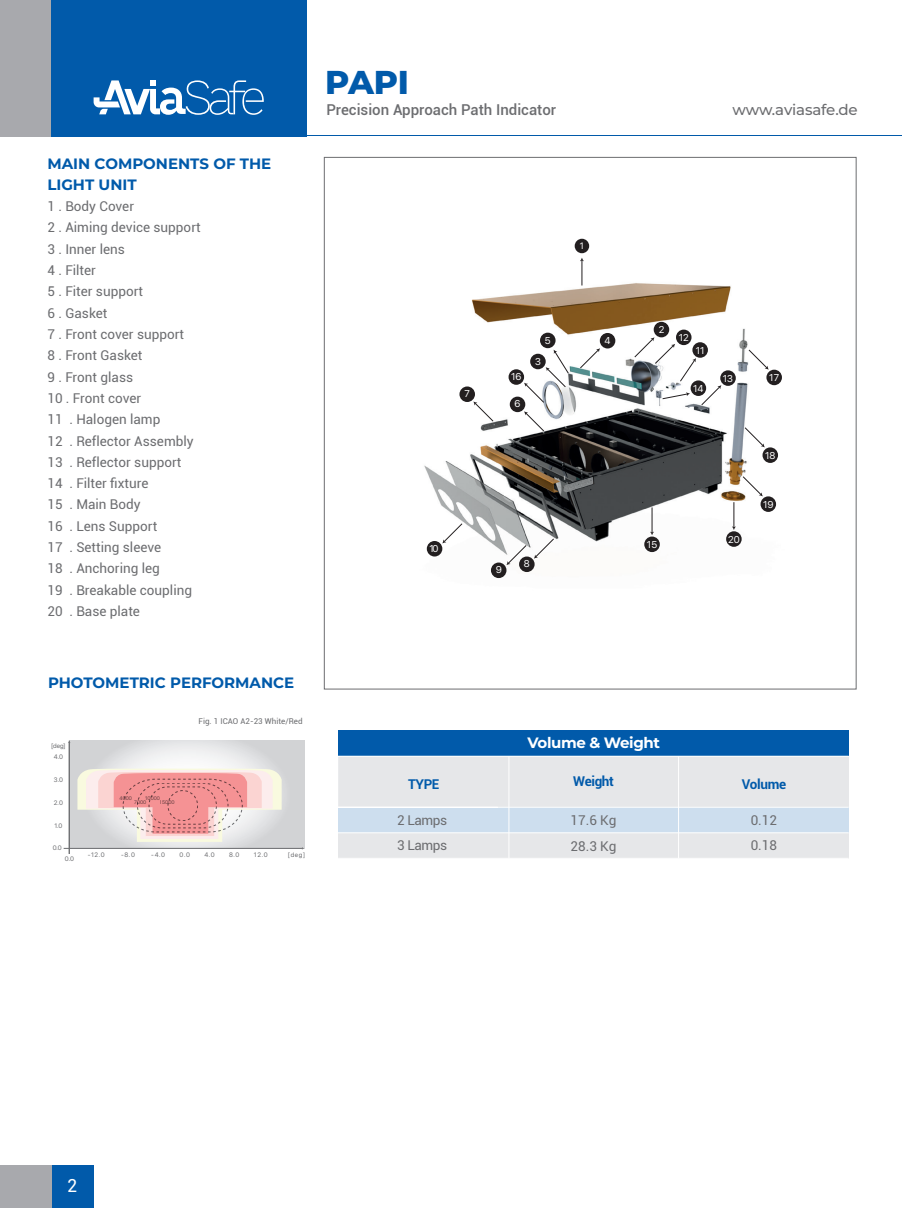
<style>
.page{position:relative;width:902px;height:1208px;background:#fff}
.page>*{position:absolute;margin:0;border:0;box-sizing:border-box;transform-origin:0 0}
.t1{font:800 33px "Montserrat";color:#015aaa}
.t2{font:18px "Roboto";color:#fff}
.t3{font:700 15px/21.3px "Montserrat";color:#015aaa}
.t4{font:500 15px "Roboto";color:#6c6d70}
.t5{font:500 15px "Montserrat";letter-spacing:-.01em;color:#6c6d70}
.t6{font:700 15px "Montserrat";letter-spacing:-.025em;color:#fff}
.t7{font:13.5px/21.3px "Roboto";color:#6c6d70}
.t8{font:700 13.5px "Roboto";letter-spacing:-.025em;color:#015aaa}
.t9{font:13.5px/25.5px "Roboto";letter-spacing:-.025em;color:#6c6d70}
.t10{font:9.9px "SF Pro";color:#fff}
.t11{font:9.15px "SF Pro";color:#fff}
.t12{font:7.95px "Roboto";letter-spacing:.005em;color:#6c6d70}
.t13{font:6.45px/11.4px "SF Pro";letter-spacing:.1em;color:#6c6d70;text-align:center}
.t14{font:5.1px/3.6px "SF Pro";color:#6c6d70}
</style>
<div class="page">
<div style="left:51px;top:1165px;width:43px;height:43px;background:#015aaa"></div>
<div style="left:0;top:1165px;width:51px;height:43px;background:#a8a9ad"></div>
<div style="left:0;top:0;width:52px;height:136px;background:#a8a9ad"></div>
<div style="left:51px;top:0;width:255px;height:136px;background:#015aaa"></div>
<hr style="left:51px;top:135px;width:850px;height:1px;background:#015aaa">
<svg style="left:94px;top:80px;width:170px;height:35px"></svg>
<img style="left:424px;top:238px;width:358px;height:341px">
<div style="left:574px;top:239px;width:15px;height:14px;background:#231f20;border-radius:50%"></div>
<div style="left:653px;top:322px;width:16px;height:15px;background:#231f20;border-radius:50%"></div>
<div style="left:599px;top:333px;width:16px;height:15px;background:#231f20;border-radius:50%"></div>
<div style="left:540px;top:333px;width:15px;height:15px;background:#231f20;border-radius:50%"></div>
<div style="left:509px;top:396px;width:16px;height:16px;background:#231f20;border-radius:50%"></div>
<div style="left:459px;top:386px;width:16px;height:16px;background:#231f20;border-radius:50%"></div>
<div style="left:519px;top:556px;width:15px;height:16px;background:#231f20;border-radius:50%"></div>
<div style="left:491px;top:562px;width:15px;height:16px;background:#231f20;border-radius:50%"></div>
<div style="left:427px;top:541px;width:15px;height:15px;background:#231f20;border-radius:50%"></div>
<svg style="left:580px;top:258px;width:4px;height:27px"></svg>
<div style="left:508px;top:369px;width:16px;height:16px;background:#231f20;border-radius:50%"></div>
<svg style="left:524px;top:350px;width:45px;height:53px"></svg>
<svg style="left:524px;top:411px;width:20px;height:20px"></svg>
<svg style="left:473px;top:401px;width:20px;height:21px"></svg>
<svg style="left:442px;top:523px;width:20px;height:20px"></svg>
<svg style="left:506px;top:545px;width:20px;height:20px"></svg>
<svg style="left:534px;top:538px;width:20px;height:20px"></svg>
<div style="left:644px;top:536px;width:15px;height:16px;background:#231f20;border-radius:50%"></div>
<svg style="left:650px;top:507px;width:4px;height:28px"></svg>
<div style="left:726px;top:531px;width:15px;height:16px;background:#231f20;border-radius:50%"></div>
<svg style="left:731px;top:502px;width:4px;height:28px"></svg>
<div style="left:760px;top:496px;width:16px;height:16px;background:#231f20;border-radius:50%"></div>
<svg style="left:742px;top:476px;width:20px;height:20px"></svg>
<div style="left:762px;top:447px;width:16px;height:16px;background:#231f20;border-radius:50%"></div>
<svg style="left:744px;top:427px;width:20px;height:20px"></svg>
<div style="left:766px;top:370px;width:15px;height:15px;background:#231f20;border-radius:50%"></div>
<svg style="left:748px;top:349px;width:20px;height:21px"></svg>
<div style="left:720px;top:370px;width:15px;height:16px;background:#231f20;border-radius:50%"></div>
<div style="left:676px;top:329px;width:15px;height:16px;background:#231f20;border-radius:50%"></div>
<svg style="left:634px;top:337px;width:87px;height:68px"></svg>
<svg style="left:579px;top:348px;width:21px;height:20px"></svg>
<div style="left:338px;top:757px;width:510px;height:50px;background:#e6e7e9"></div>
<div style="left:338px;top:730px;width:510px;height:26px;background:#015aaa"></div>
<div style="left:338px;top:807px;width:510px;height:25px;background:#cddeee"></div>
<div style="left:338px;top:832px;width:510px;height:26px;background:#e6e7e9"></div>
<hr style="left:678px;top:756px;width:1px;height:102px;background:#fff">
<hr style="left:317px;top:807px;width:531px;height:1px;background:#fff">
<hr style="left:317px;top:832px;width:531px;height:1px;background:#fff">
<hr style="left:508px;top:756px;width:1px;height:102px;background:#fff">
<svg style="left:70px;top:740px;width:234px;height:108px;background:#dcdcde"></svg>
<hr style="left:64px;top:848px;width:238px;height:1px;background:#6c6d70">
<svg style="left:77px;top:767px;width:204px;height:75px;background:#edc2c0"></svg>
<hr style="left:69px;top:742px;width:1px;height:112px;background:#6c6d70">
<p class="t3" style="left:47px;top:152px;width:225px">MAIN COMPONENTS OF THE<br>LIGHT UNIT</p>
<p class="t7" style="left:47px;top:195px;width:155px">1 . Body Cover<br>2 . Aiming device support<br>3 . Inner lens<br>4 . Filter<br>5 . Fiter support<br>6 . Gasket<br>7 . Front cover support<br>8 . Front Gasket<br>9 . Front glass<br>10 . Front cover<br>11 . Halogen lamp<br>12 . Reflector Assembly<br>13 . Reflector support<br>14 . Filter fixture<br>15 . Main Body<br>16 . Lens Support<br>17 . Setting sleeve<br>18 . Anchoring leg<br>19 . Breakable coupling<br>20 . Base plate</p>
<h1 class="t1" style="left:325px;top:58px;width:85px">PAPI</h1>
<p class="t4" style="left:326px;top:99px;width:231px">Precision Approach Path Indicator</p>
<p class="t5" style="left:732px;top:99px;width:127px">www.aviasafe.de</p>
<p class="t10" style="left:464px;top:388px;width:7px">7</p>
<p class="t11" style="left:580px;top:240px;width:6px">1</p>
<p class="t10" style="left:511px;top:371px;width:12px">16</p>
<p class="t10" style="left:514px;top:398px;width:8px">6</p>
<p class="t10" style="left:545px;top:334px;width:7px">5</p>
<p class="t10" style="left:604px;top:334px;width:7px">4</p>
<p class="t10" style="left:535px;top:355px;width:7px">3</p>
<p class="t10" style="left:429px;top:543px;width:11px">10</p>
<p class="t10" style="left:495px;top:564px;width:8px">9</p>
<p class="t10" style="left:524px;top:558px;width:7px">8</p>
<p class="t10" style="left:658px;top:323px;width:7px">2</p>
<p class="t10" style="left:678px;top:332px;width:11px">12</p>
<p class="t10" style="left:695px;top:344px;width:10px">11</p>
<p class="t10" style="left:693px;top:383px;width:12px">14</p>
<p class="t10" style="left:722px;top:372px;width:12px">13</p>
<p class="t10" style="left:769px;top:372px;width:11px">17</p>
<p class="t10" style="left:647px;top:539px;width:12px">15</p>
<p class="t10" style="left:728px;top:533px;width:13px">20</p>
<p class="t10" style="left:765px;top:449px;width:12px">18</p>
<p class="t10" style="left:763px;top:498px;width:12px">19</p>
<p class="t3" style="left:48px;top:671px;width:248px">PHOTOMETRIC PERFORMANCE</p>
<p class="t13" style="left:51px;top:740px;width:16px">[deg]<br>4.0</p>
<p class="t13" style="left:54px;top:774px;width:11px">3.0</p>
<p class="t13" style="left:54px;top:797px;width:10px">2.0</p>
<p class="t13" style="left:54px;top:819px;width:9px">1.0</p>
<p class="t13" style="left:53px;top:842px;width:11px">0.0</p>
<p class="t13" style="left:65px;top:853px;width:11px">0.0</p>
<p class="t12" style="left:198px;top:715px;width:105px">Fig. 1 ICAO A2-23 White/Red</p>
<p class="t14" style="left:120px;top:796px;width:14px">4000</p>
<p class="t14" style="left:134px;top:796px;width:27px;text-indent:11px">10000<br>7000</p>
<p class="t14" style="left:160px;top:800px;width:16px">15000</p>
<p class="t13" style="left:88px;top:848px;width:18px">-12.0</p>
<p class="t13" style="left:121px;top:848px;width:15px">-8.0</p>
<p class="t13" style="left:151px;top:848px;width:15px">-4.0</p>
<p class="t13" style="left:179px;top:848px;width:12px">0.0</p>
<p class="t13" style="left:204px;top:848px;width:12px">4.0</p>
<p class="t13" style="left:229px;top:848px;width:12px">8.0</p>
<p class="t13" style="left:254px;top:848px;width:15px">12.0</p>
<p class="t13" style="left:288px;top:848px;width:19px">[deg]</p>
<p class="t6" style="left:527px;top:731px;width:134px">Volume &amp; Weight</p>
<p class="t8" style="left:408px;top:774px;width:33px">TYPE</p>
<p class="t8" style="left:573px;top:771px;width:42px">Weight</p>
<p class="t8" style="left:742px;top:774px;width:46px">Volume</p>
<p class="t9" style="left:397px;top:807px;width:52px">2 Lamps<br>3 Lamps</p>
<p class="t7" style="left:570px;top:806px;width:47px;line-height:25.7px">17.6 Kg<br>28.3 Kg</p>
<p class="t7" style="left:750px;top:807px;width:28px;line-height:25.5px">0.12<br>0.18</p>
<h2 class="t2" style="left:67px;top:1173px;width:12px">2</h2>
</div>
